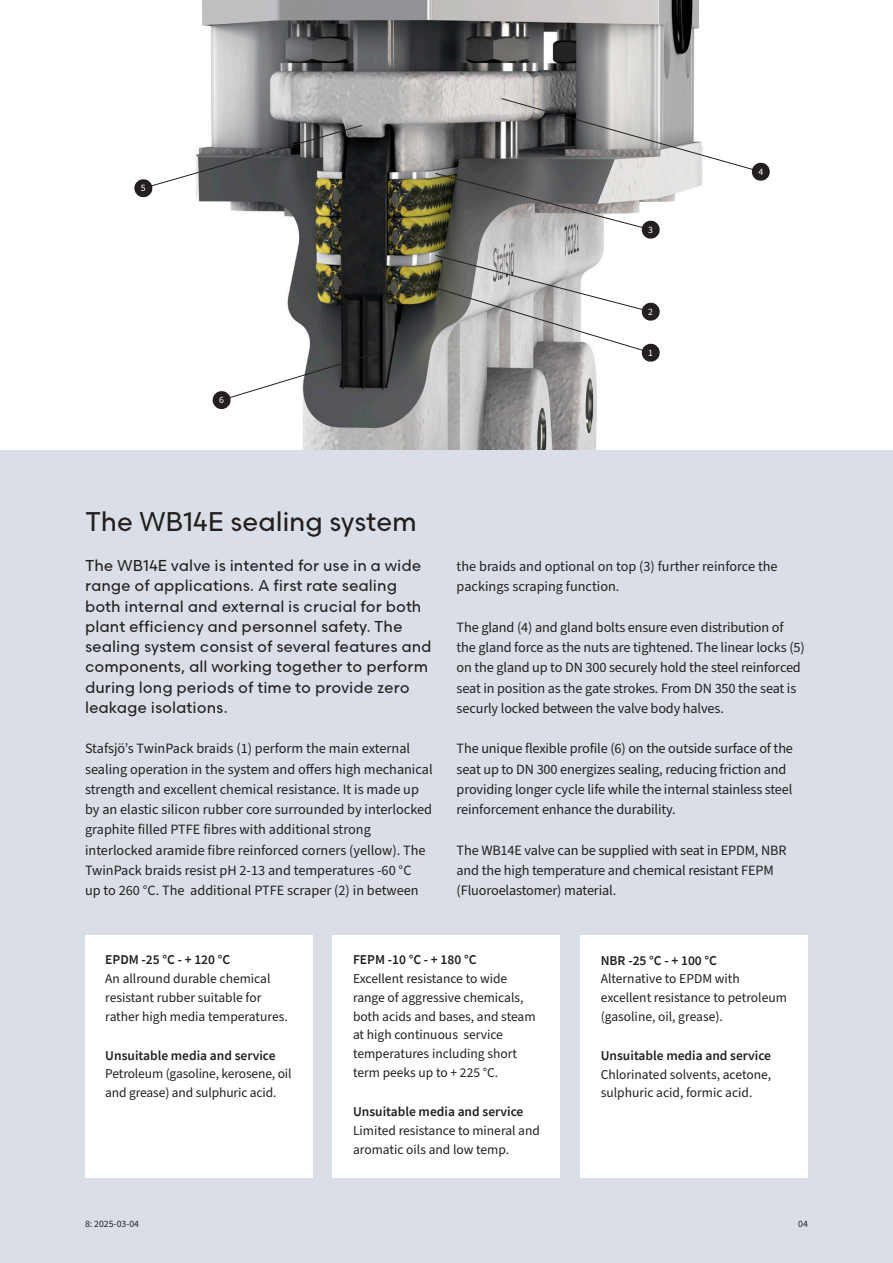
<style>
.page{position:relative;width:893px;height:1263px;background:#fff}
.page>*{position:absolute;margin:0;border:0;box-sizing:border-box;transform-origin:0 0}
.Heading_level_3{font:500 27px "Scandia Line";letter-spacing:-.01em;color:#231f20}
.Intro_text{font:500 15.75px/20.2px "Scandia Line";color:#231f20}
.Intro_text-2{font:14.25px/20.2px "Source Sans Pro";letter-spacing:-.01em;color:#231f20}
.Body_infobox{font:13.5px/18.8px "Source Sans Pro";color:#231f20}
.t1{font:9.75px "Source Sans Pro";color:#231f20}
.Image_numbers{font:9.75px "Source Sans Pro";color:#fff}
.s1{font-weight:600}
</style>
<div class="page">
<div style="left:0;top:449px;width:893px;height:814px;background:#dadee6"></div>
<div style="left:333px;top:935px;width:227px;height:243px;background:#fff"></div>
<div style="left:85px;top:935px;width:227px;height:243px;background:#fff"></div>
<div style="left:580px;top:935px;width:228px;height:243px;background:#fff"></div>
<div style="left:0;top:0;width:893px;height:450px;background:#fff"></div>
<img style="left:197px;top:0;width:502px;height:450px">
<svg style="left:134px;top:125px;width:228px;height:73px"></svg>
<svg style="left:211px;top:353px;width:164px;height:57px"></svg>
<svg style="left:435px;top:98px;width:335px;height:142px"></svg>
<svg style="left:424px;top:255px;width:237px;height:108px"></svg>
<p class="Image_numbers" style="left:141px;top:182px;width:6px">5</p>
<p class="Image_numbers" style="left:219px;top:393px;width:6px">6</p>
<p class="Image_numbers" style="left:648px;top:223px;width:6px">3</p>
<p class="Image_numbers" style="left:648px;top:305px;width:6px">2</p>
<p class="Image_numbers" style="left:648px;top:346px;width:6px">1</p>
<p class="Image_numbers" style="left:758px;top:165px;width:6px">4</p>
<p class="Heading_level_3" style="left:85px;top:504px;width:333px">The WB14E sealing system</p>
<p class="Intro_text" style="left:85px;top:555px;width:348px">The WB14E valve is intented for use in a wide range of applications. A first rate sealing both internal and external is crucial for both plant efficiency and personnel safety. The sealing system consist of several features and components, all working together to perform during long periods of time to provide zero leakage isolations.</p>
<p class="Intro_text-2" style="left:85px;top:739px;width:349px">Stafsjö’s TwinPack braids (1) perform the main external sealing operation in the system and offers high mechanical strength and excellent chemical resistance. It is made up by an elastic silicon rubber core surrounded by interlocked graphite filled PTFE fibres with additional strong interlocked aramide fibre reinforced corners (yellow). The TwinPack braids resist pH 2-13 and temperatures -60 °C<br>up to 260 °C. The additional PTFE scraper (2) in between</p>
<p class="Intro_text-2" style="left:457px;top:557px;width:323px">the braids and optional on top (3) further reinforce the packings scraping function.</p>
<p class="Intro_text-2" style="left:457px;top:617px;width:350px">The gland (4) and gland bolts ensure even distribution of the gland force as the nuts are tightened. The linear locks (5) on the gland up to DN 300 securely hold the steel reinforced seat in position as the gate strokes. From DN 350 the seat is securly locked between the valve body halves.</p>
<p class="Intro_text-2" style="left:457px;top:739px;width:338px">The unique flexible profile (6) on the outside surface of the seat up to DN 300 energizes sealing, reducing friction and providing longer cycle life while the internal stainless steel reinforcement enhance the durability.</p>
<p class="Intro_text-2" style="left:457px;top:840px;width:331px">The WB14E valve can be supplied with seat in EPDM, NBR and the high temperature and chemical resistant FEPM (Fluoroelastomer) material.</p>
<p class="Body_infobox" style="left:105px;top:951px;width:184px"><span class="s1">EPDM -25 °C - + 120 °C<br></span>An allround durable chemical resistant rubber suitable for rather high media temperatures.</p>
<p class="Body_infobox" style="left:105px;top:1046px;width:188px"><span class="s1">Unsuitable media and service<br></span>Petroleum (gasoline, kerosene, oil and grease) and sulphuric acid.</p>
<p class="Body_infobox" style="left:353px;top:951px;width:184px"><span class="s1">FEPM -10 °C - + 180 °C<br></span>Excellent resistance to wide range of aggressive chemicals, both acids and bases, and steam at high continuous service temperatures including short term peeks up to + 225 °C.</p>
<p class="Body_infobox" style="left:353px;top:1102px;width:188px"><span class="s1">Unsuitable media and service<br></span>Limited resistance to mineral and aromatic oils and low temp.</p>
<p class="Body_infobox" style="left:601px;top:951px;width:188px"><span class="s1">NBR -25 °C - + 100 °C<br></span>Alternative to EPDM with excellent resistance to petroleum (gasoline, oil, grease).</p>
<p class="Body_infobox" style="left:601px;top:1046px;width:172px;text-align:justify"><span class="s1">Unsuitable media and service </span>Chlorinated solvents, acetone, sulphuric acid, formic acid.</p>
<p class="t1" style="left:85px;top:1217px;width:56px">8: 2025-03-04</p>
<p class="t1" style="left:798px;top:1217px;width:11px">04</p>
</div>
